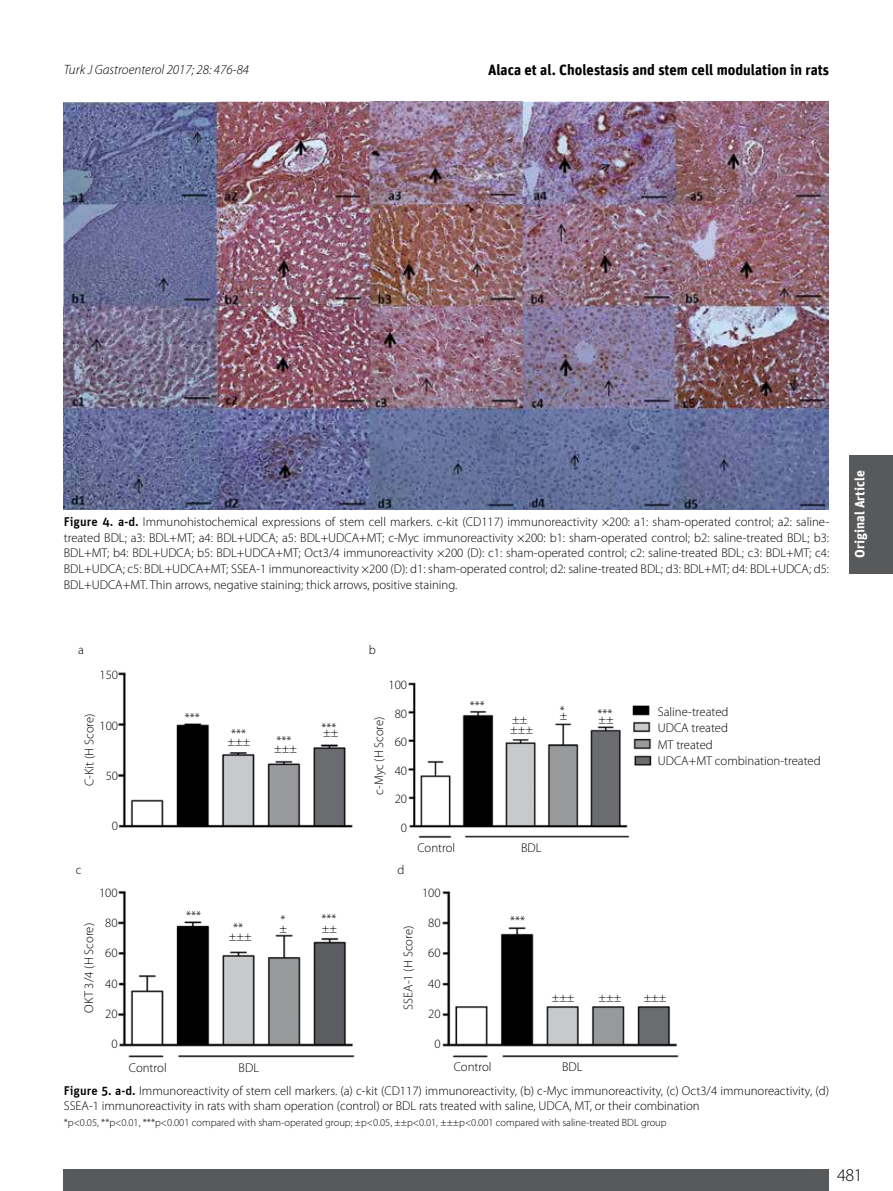
<style>
.page{position:relative;width:893px;height:1191px;background:#fff}
.page>*{position:absolute;margin:0;border:0;box-sizing:border-box;transform-origin:0 0}
.t1{font:300 18px "Myriad Pro";color:#000}
.t2{font:700 14.85px "Unit";color:#000}
.t3{font:italic 300 13.5px "Myriad Pro";color:#000}
.t4{font:700 13.5px "Unit";color:#fff}
.t5{font:300 12.75px/15.8px "Myriad Pro";color:#000}
.t6{font:300 10.5px "Myriad Pro";color:#000}
.s1{font-family:"Unit";font-weight:500}
</style>
<div class="page">
<img style="left:64px;top:102px;width:764px;height:407px">
<img style="left:117px;top:672px;width:562px;height:386px">
<div style="left:64px;top:1169px;width:765px;height:22px;background:#58595b"></div>
<div style="left:849px;top:454px;width:44px;height:119px;background:#58595b"></div>
<p class="t3" style="left:64px;top:61px;width:187px">Turk J Gastroenterol 2017; 28: 476-84</p>
<p class="t2" style="left:488px;top:60px;width:343px">Alaca et al. Cholestasis and stem cell modulation in rats</p>
<p class="t5" style="left:64px;top:513px;width:767px;text-align:justify"><span class="s1">Figure 4. a-d.</span> Immunohistochemical expressions of stem cell markers. c-kit (CD117) immunoreactivity ×200: a1: sham-operated control; a2: saline&shy;treated BDL; a3: BDL+MT; a4: BDL+UDCA; a5: BDL+UDCA+MT; c-Myc immunoreactivity ×200: b1: sham-operated control; b2: saline-treated BDL; b3:<br>BDL+MT; b4: BDL+UDCA; b5: BDL+UDCA+MT; Oct3/4 immunoreactivity ×200 (D): c1: sham-operated control; c2: saline-treated BDL; c3: BDL+MT; c4:<br>BDL+UDCA; c5: BDL+UDCA+MT; SSEA-1 immunoreactivity ×200 (D): d1: sham-operated control; d2: saline-treated BDL; d3: BDL+MT; d4: BDL+UDCA; d5:<br>BDL+UDCA+MT. Thin arrows, negative staining; thick arrows, positive staining.</p>
<p class="t4" style="left:851px;top:557px;width:88px;rotate:-90deg">Original Article</p>
<p class="t5" style="left:78px;top:641px;width:7px">a</p>
<p class="t5" style="left:369px;top:641px;width:9px">b</p>
<p class="t5" style="left:100px;top:667px;width:20px">150</p>
<p class="t5" style="left:388px;top:677px;width:20px">100</p>
<p class="t5" style="left:395px;top:705px;width:14px">80</p>
<p class="t5" style="left:395px;top:734px;width:14px">60</p>
<p class="t5" style="left:395px;top:762px;width:14px">40</p>
<p class="t5" style="left:395px;top:791px;width:14px">20</p>
<p class="t5" style="left:401px;top:819px;width:8px">0</p>
<p class="t5" style="left:185px;top:710px;width:16px">***</p>
<p class="t5" style="left:81px;top:786px;width:74px;rotate:-90deg">C-Kit (H Score)</p>
<p class="t5" style="left:371px;top:794px;width:80px;rotate:-90deg">c-Myc (H Score)</p>
<p class="t5" style="left:100px;top:717px;width:20px">100</p>
<p class="t5" style="left:322px;top:719px;width:16px">***</p>
<p class="t5" style="left:231px;top:725px;width:16px">***</p>
<p class="t5" style="left:323px;top:725px;width:17px">±±</p>
<p class="t5" style="left:276px;top:732px;width:16px">***</p>
<p class="t5" style="left:227px;top:734px;width:24px">±±±</p>
<p class="t5" style="left:274px;top:741px;width:24px">±±±</p>
<p class="t5" style="left:106px;top:767px;width:14px">50</p>
<p class="t5" style="left:112px;top:818px;width:8px">0</p>
<p class="t5" style="left:76px;top:862px;width:7px">c</p>
<p class="t5" style="left:398px;top:862px;width:8px">d</p>
<p class="t5" style="left:470px;top:697px;width:16px">***</p>
<p class="t5" style="left:512px;top:712px;width:17px">±±</p>
<p class="t5" style="left:510px;top:721px;width:24px">±±±</p>
<p class="t5" style="left:417px;top:839px;width:39px">Control</p>
<p class="t5" style="left:521px;top:839px;width:22px">BDL</p>
<p class="t5" style="left:99px;top:885px;width:20px">100</p>
<p class="t5" style="left:105px;top:915px;width:14px">80</p>
<p class="t5" style="left:105px;top:945px;width:14px">60</p>
<p class="t5" style="left:105px;top:975px;width:14px">40</p>
<p class="t5" style="left:105px;top:1005px;width:14px">20</p>
<p class="t5" style="left:111px;top:1035px;width:8px">0</p>
<p class="t5" style="left:186px;top:908px;width:16px">***</p>
<p class="t5" style="left:321px;top:911px;width:16px">***</p>
<p class="t5" style="left:281px;top:911px;width:6px">*</p>
<p class="t5" style="left:233px;top:919px;width:11px">**</p>
<p class="t5" style="left:81px;top:1012px;width:91px;rotate:-90deg">OKT 3/4 (H Score)</p>
<p class="t5" style="left:400px;top:1009px;width:85px;rotate:-90deg">SSEA-1 (H Score)</p>
<p class="t5" style="left:280px;top:920px;width:9px">±</p>
<p class="t5" style="left:322px;top:921px;width:17px">±±</p>
<p class="t5" style="left:229px;top:928px;width:24px">±±±</p>
<p class="t5" style="left:422px;top:885px;width:20px">100</p>
<p class="t5" style="left:428px;top:915px;width:14px">80</p>
<p class="t5" style="left:428px;top:945px;width:14px">60</p>
<p class="t5" style="left:428px;top:975px;width:14px">40</p>
<p class="t5" style="left:428px;top:1005px;width:14px">20</p>
<p class="t5" style="left:434px;top:1035px;width:8px">0</p>
<p class="t5" style="left:510px;top:913px;width:16px">***</p>
<p class="t5" style="left:560px;top:702px;width:6px">*</p>
<p class="t5" style="left:560px;top:707px;width:9px">±</p>
<p class="t5" style="left:597px;top:705px;width:16px">***</p>
<p class="t5" style="left:598px;top:711px;width:17px">±±</p>
<p class="t5" style="left:658px;top:703px;width:164px;line-height:16.5px">Saline-treated<br>UDCA treated<br>MT treated<br>UDCA+MT combination-treated</p>
<p class="t5" style="left:552px;top:989px;width:24px">±±±</p>
<p class="t5" style="left:598px;top:989px;width:24px">±±±</p>
<p class="t5" style="left:644px;top:989px;width:24px">±±±</p>
<p class="t5" style="left:129px;top:1060px;width:39px">Control</p>
<p class="t5" style="left:239px;top:1060px;width:22px">BDL</p>
<p class="t5" style="left:454px;top:1059px;width:39px">Control</p>
<p class="t5" style="left:562px;top:1059px;width:22px">BDL</p>
<p class="t5" style="left:64px;top:1082px;width:767px"><span class="s1">Figure 5. a-d.</span> Immunoreactivity of stem cell markers. (a) c-kit (CD117) immunoreactivity, (b) c-Myc immunoreactivity, (c) Oct3/4 immunoreactivity, (d)<br>SSEA-1 immunoreactivity in rats with sham operation (control) or BDL rats treated with saline, UDCA, MT, or their combination</p>
<p class="t6" style="left:64px;top:1116px;width:604px">*p&lt;0.05, **p&lt;0.01, ***p&lt;0.001 compared with sham-operated group; ±p&lt;0.05, ±±p&lt;0.01, ±±±p&lt;0.001 compared with saline-treated BDL group</p>
<h1 class="t1" style="left:837px;top:1164px;width:27px">481</h1>
</div>
